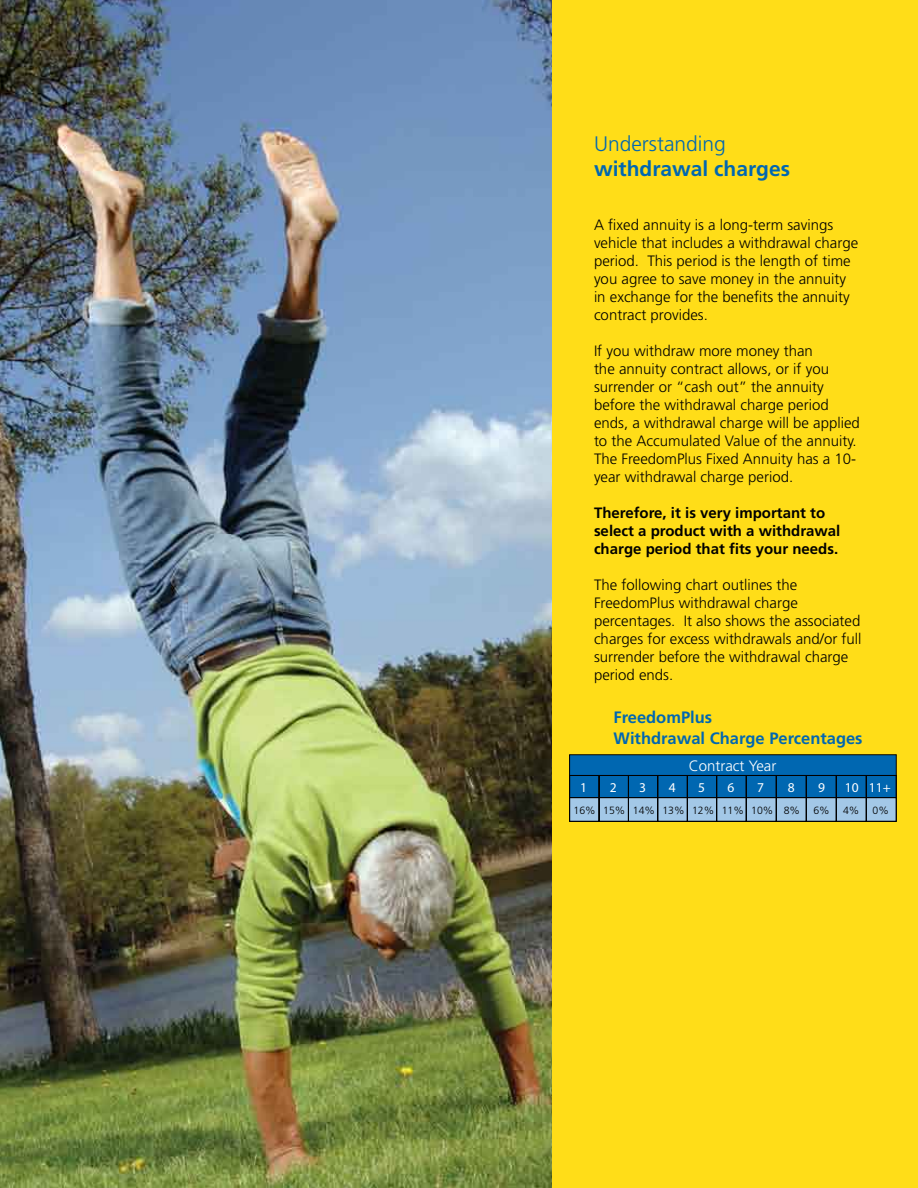
<style>
.page{position:relative;width:918px;height:1188px;background:#fff}
.page>*{position:absolute;margin:0;border:0;box-sizing:border-box;transform-origin:0 0}
.t1{font:700 21px "Frutiger LT Std";color:#0067b1}
.t2{font:300 21px "Frutiger LT Std";color:#0067b1}
.t3{font:700 16.5px/21px "Frutiger LT Std";color:#0067b1}
.t4{font:300 15px/18px "Frutiger LT Std";color:#000}
.t5{font:700 15px/18px "Frutiger LT Std";color:#000}
.t6{font:300 15px "Frutiger LT Std";color:#fff}
.t7{font:13.5px "Myriad Pro";color:#fff}
.t8{font:300 10.5px "Frutiger LT Std";color:#000}
</style>
<div class="page">
<img style="left:0;top:0;width:552px;height:1188px">
<div style="left:552px;top:0;width:366px;height:1188px;background:#ffdd18"></div>
<div style="left:570px;top:755px;width:326px;height:20px;background:#0067b1"></div>
<svg style="left:569px;top:775px;width:328px;height:47px;background:#4a86b4"></svg>
<h1 class="t2" style="left:594px;top:132px;width:133px">Understanding</h1>
<h1 class="t1" style="left:594px;top:156px;width:198px">withdrawal charges</h1>
<p class="t4" style="left:594px;top:216px;width:266px">A fixed annuity is a long-term savings vehicle that includes a withdrawal charge period. This period is the length of time you agree to save money in the annuity in exchange for the benefits the annuity contract provides.</p>
<p class="t4" style="left:594px;top:342px;width:267px">If you withdraw more money than<br>the annuity contract allows, or if you surrender or “cash out” the annuity before the withdrawal charge period ends, a withdrawal charge will be applied to the Accumulated Value of the annuity.<br>The FreedomPlus Fixed Annuity has a 10- year withdrawal charge period.</p>
<p class="t5" style="left:594px;top:504px;width:248px">Therefore, it is very important to select a product with a withdrawal charge period that fits your needs.</p>
<p class="t4" style="left:594px;top:576px;width:269px">The following chart outlines the FreedomPlus withdrawal charge percentages. It also shows the associated charges for excess withdrawals and/or full surrender before the withdrawal charge period ends.</p>
<p class="t3" style="left:614px;top:707px;width:251px">FreedomPlus<br>Withdrawal Charge Percentages</p>
<p class="t6" style="left:689px;top:757px;width:89px">Contract Year</p>
<p class="t8" style="left:574px;top:804px;width:228px">16% 15% 14% 13% 12% 11% 10% 8%</p>
<p class="t8" style="left:813px;top:804px;width:18px">6%</p>
<p class="t8" style="left:843px;top:804px;width:18px">4%</p>
<p class="t8" style="left:873px;top:804px;width:18px">0%</p>
<p class="t7" style="left:580px;top:780px;width:8px">1</p>
<p class="t7" style="left:610px;top:780px;width:8px">2</p>
<p class="t7" style="left:639px;top:780px;width:8px">3</p>
<p class="t7" style="left:669px;top:780px;width:8px">4</p>
<p class="t7" style="left:698px;top:780px;width:8px">5</p>
<p class="t7" style="left:728px;top:780px;width:8px">6</p>
<p class="t7" style="left:757px;top:780px;width:8px">7</p>
<p class="t7" style="left:788px;top:780px;width:8px">8</p>
<p class="t7" style="left:818px;top:780px;width:8px">9</p>
<p class="t7" style="left:845px;top:780px;width:47px">10 11+</p>
</div>
